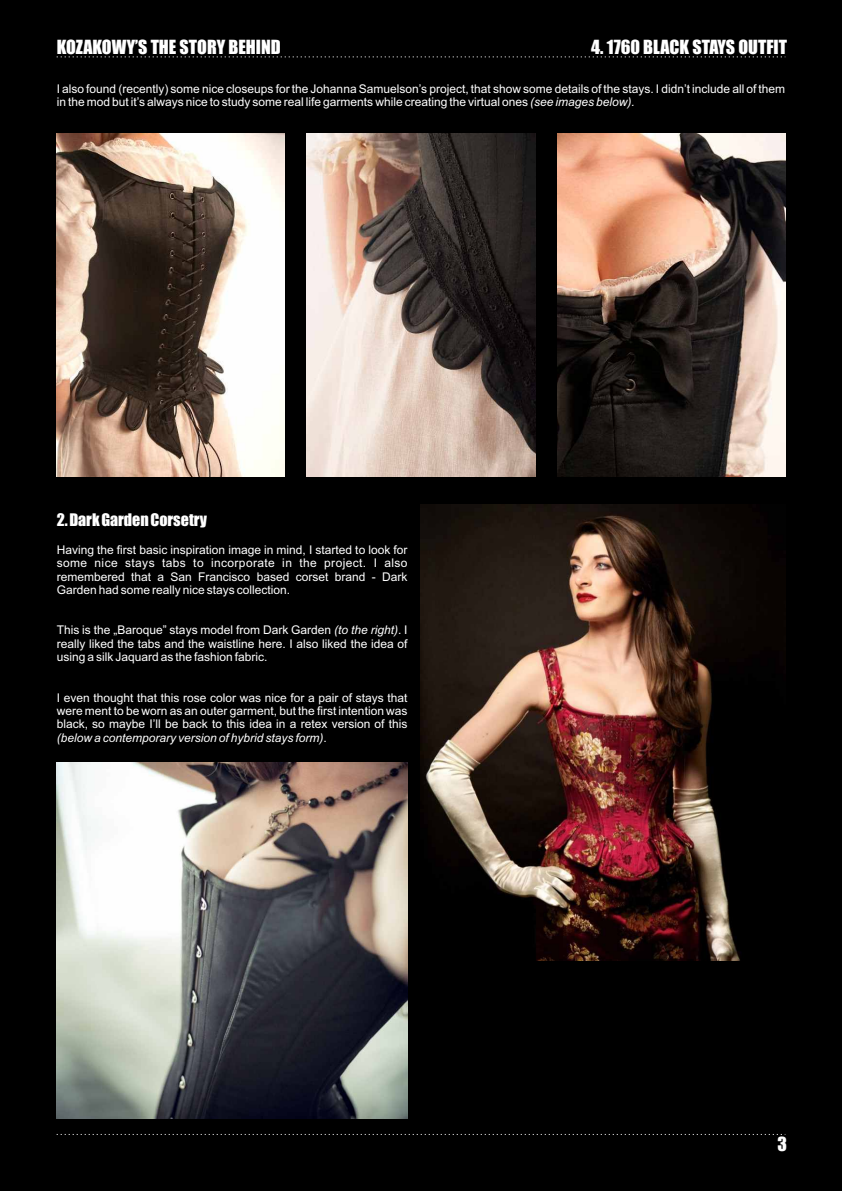
<style>
.page{position:relative;width:842px;height:1191px;background:#000}
.page>*{position:absolute;margin:0;border:0;box-sizing:border-box;transform-origin:0 0}
.t1{font:18px "Impact";color:#fff}
.t2{font:16px "Impact";color:#fff}
.t3{font:12px/13.4px "Arial";color:#fff;text-align:justify}
.s1{font-style:italic}
</style>
<div class="page">
<svg style="left:57px;top:56px;width:728px;height:1px"></svg>
<svg style="left:57px;top:1134px;width:728px;height:1px"></svg>
<img style="left:557px;top:133px;width:228px;height:343px">
<img style="left:307px;top:133px;width:228px;height:343px">
<img style="left:57px;top:133px;width:228px;height:343px">
<img style="left:421px;top:504px;width:364px;height:456px">
<img style="left:57px;top:762px;width:351px;height:356px">
<h1 class="t1" style="left:57px;top:40px;width:226px">KOZAKOWY’S THE STORY BEHIND</h1>
<h1 class="t1" style="left:591px;top:40px;width:197px">4. 1760 BLACK STAYS OUTFIT</h1>
<p class="t3" style="left:57px;top:83px;width:730px">I also found (recently) some nice closeups for the Johanna Samuelson’s project, that show some details of the stays. I didn’t include all of them in the mod but it’s always nice to study some real life garments while creating the virtual ones <span class="s1">(see images below).</span></p>
<h2 class="t2" style="left:57px;top:513px;width:152px">2. Dark Garden Corsetry</h2>
<p class="t3" style="left:57px;top:544px;width:352px">Having the first basic inspiration image in mind, I started to look for some nice stays tabs to incorporate in the project. I also remembered that a San Francisco based corset brand - Dark Garden had some really nice stays collection.</p>
<p class="t3" style="left:57px;top:624px;width:352px">This is the „Baroque” stays model from Dark Garden <span class="s1">(to the right)</span>. I really liked the tabs and the waistline here. I also liked the idea of using a silk Jaquard as the fashion fabric.</p>
<p class="t3" style="left:57px;top:691px;width:352px">I even thought that this rose color was nice for a pair of stays that were ment to be worn as an outer garment, but the first intention was black, so maybe I’ll be back to this idea in a retex version of this <span class="s1">(below a contemporary version of hybrid stays form)</span>.</p>
<h1 class="t1" style="left:777px;top:1137px;width:11px">3</h1>
</div>
